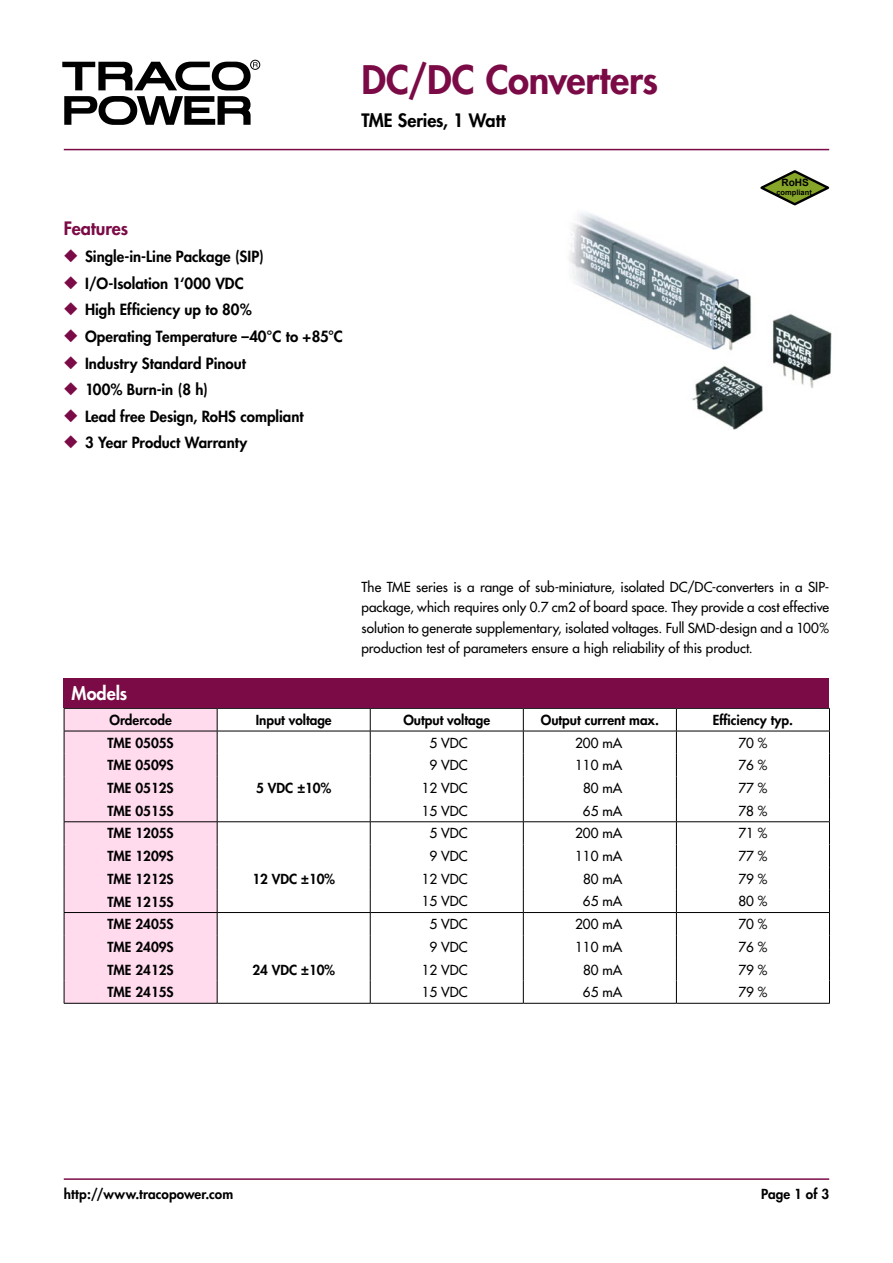
<style>
.page{position:relative;width:893px;height:1263px;background:#fff}
.page>*{position:absolute;margin:0;border:0;box-sizing:border-box;transform-origin:0 0}
.t1{font:800 38.25px "Futura";letter-spacing:-.005em;color:#7b0b46}
.t2{font:800 18px "Futura";letter-spacing:-.005em;color:#000}
.t3{font:800 18px "Futura";letter-spacing:-.005em;color:#7b0b46}
.t4{font:800 18px "Futura";color:#fff}
.t5{font:800 15px "Futura";color:#000}
.t6{font:13.5px/20.2px "Futura";color:#000;text-align:justify}
.t7{font:800 13.5px "Futura";color:#000}
.t8{font:700 10.2px "Arial";color:#000}
.t9{font:700 7.5px "Arial";color:#000}
.s1{color:#7b0b46}
</style>
<div class="page">
<div style="left:250px;top:60px;width:10px;height:10px;border:1px solid #000;border-radius:50%"></div>
<svg style="left:64px;top:96px;width:187px;height:29px"></svg>
<svg style="left:62px;top:62px;width:196px;height:28px"></svg>
<hr style="left:64px;top:1178px;width:765px;height:2px;background:#7b0b46">
<hr style="left:64px;top:149px;width:765px;height:1px;background:#7b0b46">
<div style="left:65px;top:709px;width:152px;height:294px;background:#ffdbed"></div>
<hr style="left:64px;top:708px;width:153px;height:1px;background:#000">
<hr style="left:217px;top:708px;width:153px;height:1px;background:#000">
<hr style="left:370px;top:708px;width:153px;height:1px;background:#000">
<hr style="left:523px;top:708px;width:153px;height:1px;background:#000">
<hr style="left:676px;top:708px;width:154px;height:1px;background:#000">
<hr style="left:64px;top:731px;width:153px;height:1px;background:#000">
<hr style="left:217px;top:731px;width:153px;height:1px;background:#000">
<hr style="left:370px;top:731px;width:153px;height:1px;background:#000">
<hr style="left:523px;top:731px;width:153px;height:1px;background:#000">
<hr style="left:676px;top:731px;width:154px;height:1px;background:#000">
<hr style="left:64px;top:821px;width:153px;height:1px;background:#000">
<hr style="left:217px;top:821px;width:153px;height:1px;background:#000">
<hr style="left:370px;top:821px;width:153px;height:1px;background:#000">
<hr style="left:523px;top:821px;width:153px;height:1px;background:#000">
<hr style="left:676px;top:821px;width:154px;height:1px;background:#000">
<hr style="left:64px;top:912px;width:153px;height:1px;background:#000">
<hr style="left:217px;top:912px;width:153px;height:1px;background:#000">
<hr style="left:370px;top:912px;width:153px;height:1px;background:#000">
<hr style="left:523px;top:912px;width:153px;height:1px;background:#000">
<hr style="left:676px;top:912px;width:154px;height:1px;background:#000">
<svg style="left:64px;top:709px;width:1px;height:294px"></svg>
<svg style="left:217px;top:709px;width:1px;height:294px"></svg>
<svg style="left:370px;top:709px;width:1px;height:294px"></svg>
<svg style="left:523px;top:709px;width:1px;height:294px"></svg>
<svg style="left:676px;top:709px;width:1px;height:294px"></svg>
<svg style="left:829px;top:709px;width:1px;height:294px"></svg>
<hr style="left:64px;top:1003px;width:153px;height:1px;background:#000">
<hr style="left:217px;top:1003px;width:153px;height:1px;background:#000">
<hr style="left:370px;top:1003px;width:153px;height:1px;background:#000">
<hr style="left:523px;top:1003px;width:153px;height:1px;background:#000">
<hr style="left:676px;top:1003px;width:154px;height:1px;background:#000">
<div style="left:64px;top:678px;width:765px;height:30px;background:#7b0b46"></div>
<img style="left:569px;top:187px;width:263px;height:243px">
<svg style="left:760px;top:170px;width:69px;height:35px"></svg>
<h1 class="t1" style="left:361px;top:56px;width:298px">DC/DC Converters</h1>
<h2 class="t2" style="left:361px;top:109px;width:146px">TME Series, 1 Watt</h2>
<h2 class="t3" style="left:64px;top:217px;width:66px">Features</h2>
<p class="t5" style="left:64px;top:247px;width:202px"><span class="s1">◆</span> Single-in-Line Package (SIP)</p>
<p class="t5" style="left:64px;top:274px;width:181px"><span class="s1">◆</span> I/O-Isolation 1 ‘000 VDC</p>
<p class="t5" style="left:64px;top:300px;width:189px"><span class="s1">◆</span> High Efficiency up to 80%</p>
<p class="t5" style="left:64px;top:327px;width:281px"><span class="s1">◆</span> Operating Temperature –40°C to +85°C</p>
<p class="t5" style="left:64px;top:353px;width:184px"><span class="s1">◆</span> Industry Standard Pinout</p>
<p class="t5" style="left:64px;top:380px;width:146px"><span class="s1">◆</span> 1 00% Burn-in (8 h)</p>
<p class="t5" style="left:64px;top:407px;width:241px"><span class="s1">◆</span> Lead free Design, RoHS compliant</p>
<p class="t5" style="left:64px;top:433px;width:185px"><span class="s1">◆</span> 3 Year Product Warranty</p>
<p class="t8" style="left:781px;top:176px;width:29px">RoHS</p>
<p class="t9" style="left:776px;top:187px;width:37px">compliant</p>
<h2 class="t4" style="left:72px;top:682px;width:57px">Models</h2>
<p class="t6" style="left:361px;top:577px;width:469px">The TME series is a range of sub-miniature, isolated DC/DC-converters in a SIP&shy;package, which requires only 0.7 cm2 of board space. They provide a cost effective solution to generate supplementary, isolated voltages. Full SMD-design and a 100% production test of parameters ensure a high reliability of this product.</p>
<p class="t7" style="left:109px;top:711px;width:64px">Ordercode</p>
<p class="t7" style="left:256px;top:711px;width:78px">Input voltage</p>
<p class="t7" style="left:403px;top:711px;width:88px">Output voltage</p>
<p class="t7" style="left:541px;top:711px;width:120px">Output current max.</p>
<p class="t7" style="left:713px;top:711px;width:82px">Efficiency typ.</p>
<p class="t7" style="left:108px;top:734px;width:68px">TME 0505S</p>
<p class="t6" style="left:429px;top:733px;width:40px">5 VDC</p>
<p class="t6" style="left:575px;top:733px;width:49px">200 mA</p>
<p class="t6" style="left:738px;top:733px;width:31px">70 %</p>
<p class="t7" style="left:108px;top:757px;width:68px">TME 0509S</p>
<p class="t6" style="left:429px;top:755px;width:40px">9 VDC</p>
<p class="t6" style="left:575px;top:755px;width:49px">110 mA</p>
<p class="t6" style="left:738px;top:755px;width:31px">76 %</p>
<p class="t7" style="left:108px;top:779px;width:68px">TME 051 2S</p>
<p class="t7" style="left:256px;top:779px;width:76px">5 VDC ±1 0%</p>
<p class="t6" style="left:422px;top:778px;width:48px">12 VDC</p>
<p class="t6" style="left:583px;top:778px;width:41px">80 mA</p>
<p class="t6" style="left:738px;top:778px;width:31px">77 %</p>
<p class="t7" style="left:108px;top:802px;width:68px">TME 051 5S</p>
<p class="t6" style="left:422px;top:801px;width:48px">15 VDC</p>
<p class="t6" style="left:583px;top:801px;width:41px">65 mA</p>
<p class="t6" style="left:738px;top:801px;width:31px">78 %</p>
<p class="t7" style="left:108px;top:825px;width:68px">TME 1 205S</p>
<p class="t6" style="left:429px;top:823px;width:40px">5 VDC</p>
<p class="t6" style="left:575px;top:823px;width:49px">200 mA</p>
<p class="t6" style="left:738px;top:823px;width:31px">71 %</p>
<p class="t7" style="left:108px;top:848px;width:68px">TME 1 209S</p>
<p class="t6" style="left:429px;top:846px;width:40px">9 VDC</p>
<p class="t6" style="left:575px;top:846px;width:49px">110 mA</p>
<p class="t6" style="left:738px;top:846px;width:31px">77 %</p>
<p class="t7" style="left:108px;top:870px;width:68px">TME 1 21 2S</p>
<p class="t7" style="left:252px;top:870px;width:84px">1 2 VDC ±1 0%</p>
<p class="t6" style="left:422px;top:869px;width:48px">12 VDC</p>
<p class="t6" style="left:583px;top:869px;width:41px">80 mA</p>
<p class="t6" style="left:738px;top:869px;width:31px">79 %</p>
<p class="t7" style="left:108px;top:893px;width:68px">TME 1 21 5S</p>
<p class="t6" style="left:422px;top:891px;width:48px">15 VDC</p>
<p class="t6" style="left:583px;top:891px;width:41px">65 mA</p>
<p class="t6" style="left:738px;top:891px;width:31px">80 %</p>
<p class="t7" style="left:108px;top:916px;width:68px">TME 2405S</p>
<p class="t6" style="left:429px;top:914px;width:40px">5 VDC</p>
<p class="t6" style="left:575px;top:914px;width:49px">200 mA</p>
<p class="t6" style="left:738px;top:914px;width:31px">70 %</p>
<p class="t7" style="left:108px;top:938px;width:68px">TME 2409S</p>
<p class="t6" style="left:429px;top:937px;width:40px">9 VDC</p>
<p class="t6" style="left:575px;top:937px;width:49px">110 mA</p>
<p class="t6" style="left:738px;top:937px;width:31px">76 %</p>
<p class="t7" style="left:108px;top:961px;width:68px">TME 241 2S</p>
<p class="t7" style="left:252px;top:961px;width:84px">24 VDC ±1 0%</p>
<p class="t6" style="left:422px;top:959px;width:48px">12 VDC</p>
<p class="t6" style="left:583px;top:959px;width:41px">80 mA</p>
<p class="t6" style="left:738px;top:959px;width:31px">79 %</p>
<p class="t7" style="left:108px;top:984px;width:68px">TME 241 5S</p>
<p class="t6" style="left:422px;top:982px;width:48px">15 VDC</p>
<p class="t6" style="left:583px;top:982px;width:41px">65 mA</p>
<p class="t6" style="left:738px;top:982px;width:31px">79 %</p>
<p class="t7" style="left:64px;top:1185px;width:171px">http://www.tracopower.com</p>
<p class="t7" style="left:761px;top:1185px;width:70px">Page of 3</p>
</div>
